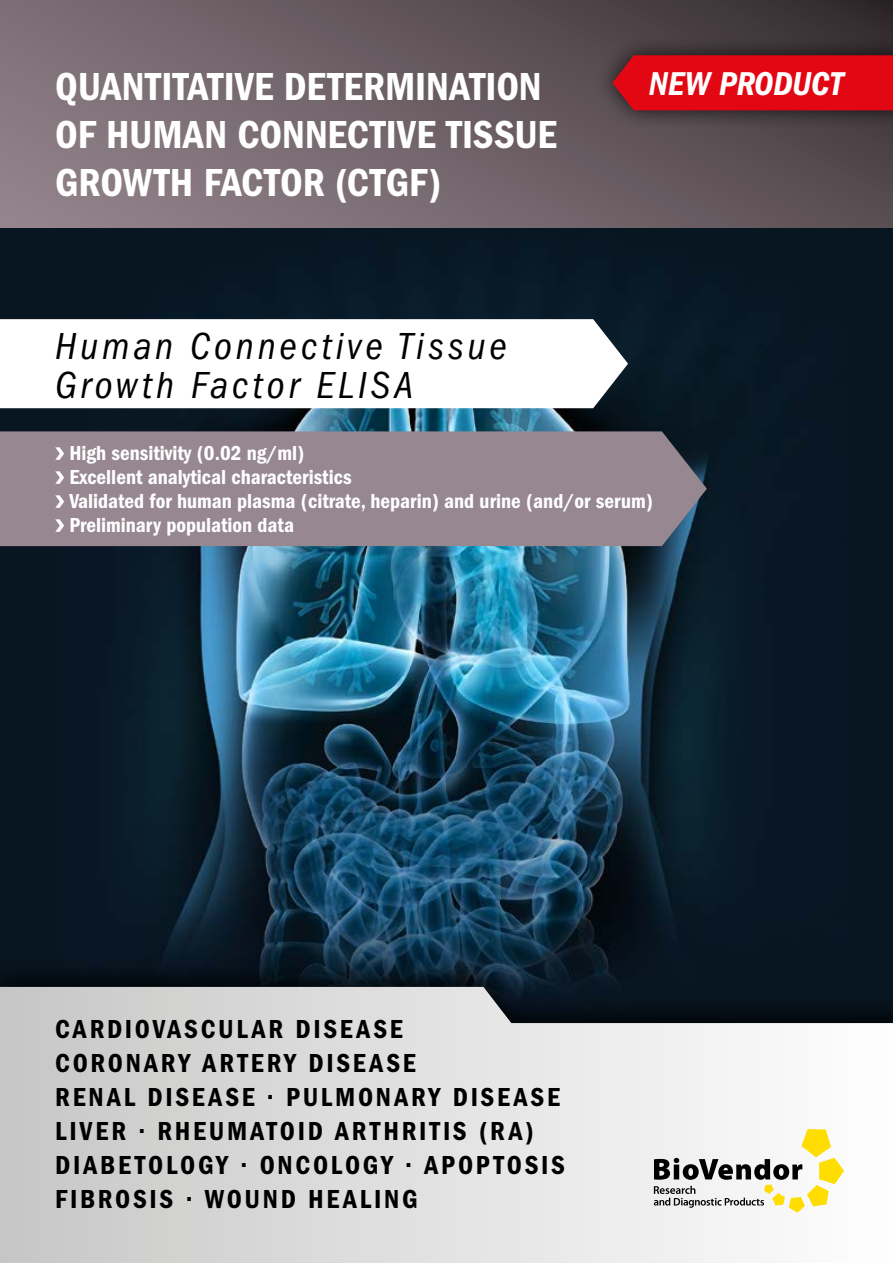
<style>
.page{position:relative;width:893px;height:1263px;background:#fff}
.page>*{position:absolute;margin:0;border:0;box-sizing:border-box;transform-origin:0 0}
.t1{font:40.5px/48px "ITC Franklin Gothic Std Dm Cd";color:#fff}
.t2{font:italic condensed 39px/39px "ITC Franklin Gothic Std";letter-spacing:.1em;color:#000}
.t3{font:34.2px "ITC Franklin Gothic Std Dm Cd It";color:#fff}
.t4{font:27px/34px "ITC Franklin Gothic Std Dm Cd";letter-spacing:.1em;color:#000}
.t5{font:21px/24px "ITC Franklin Gothic Std Dm Cd";color:#fff}
</style>
<div class="page">
<img style="left:0;top:227px;width:893px;height:728px">
<svg style="left:0;top:0;width:893px;height:227px;background:#6e6167"></svg>
<svg style="left:0;top:319px;width:628px;height:89px"></svg>
<div style="left:0;top:955px;width:893px;height:308px;background:#000;opacity:.8"></div>
<svg style="left:0;top:987px;width:893px;height:276px"></svg>
<div style="left:595px;top:36px;width:298px;height:94px;background:#000;opacity:.75"></div>
<div style="left:612px;top:55px;width:281px;height:55px;background:#e30613"></div>
<svg style="left:654px;top:1129px;width:190px;height:83px"></svg>
<div style="left:0;top:431px;width:707px;height:115px;background:#978790"></div>
<svg style="left:55px;top:447px;width:9px;height:13px"></svg>
<svg style="left:55px;top:471px;width:9px;height:13px"></svg>
<svg style="left:55px;top:495px;width:9px;height:13px"></svg>
<svg style="left:55px;top:519px;width:9px;height:13px"></svg>
<h1 class="t1" style="left:55px;top:63px;width:503px">QUANTITATIVE DETERMINATION<br>OF HUMAN CONNECTIVE TISSUE<br>GROWTH FACTOR (CTGF)</h1>
<h2 class="t2" style="left:55px;top:327px;width:453px">Human Connective Tissue<br>Growth Factor ELISA</h2>
<p class="t3" style="left:649px;top:64px;width:196px">NEW PRODUCT</p>
<p class="t5" style="left:69px;top:441px;width:585px">High sensitivity (0.02 ng/ml)<br>Excellent analytical characteristics<br>Validated for human plasma (citrate, heparin) and urine (and/or serum)<br>Preliminary population data</p>
<p class="t4" style="left:55px;top:1012px;width:511px">CARDIOVASCULAR DISEASE<br>CORONARY ARTERY DISEASE<br>RENAL DISEASE ∙ PULMONARY DISEASE<br>LIVER ∙ RHEUMATOID ARTHRITIS (RA)<br>DIABETOLOGY ∙ ONCOLOGY ∙ APOPTOSIS<br>FIBROSIS ∙ WOUND HEALING</p>
</div>
